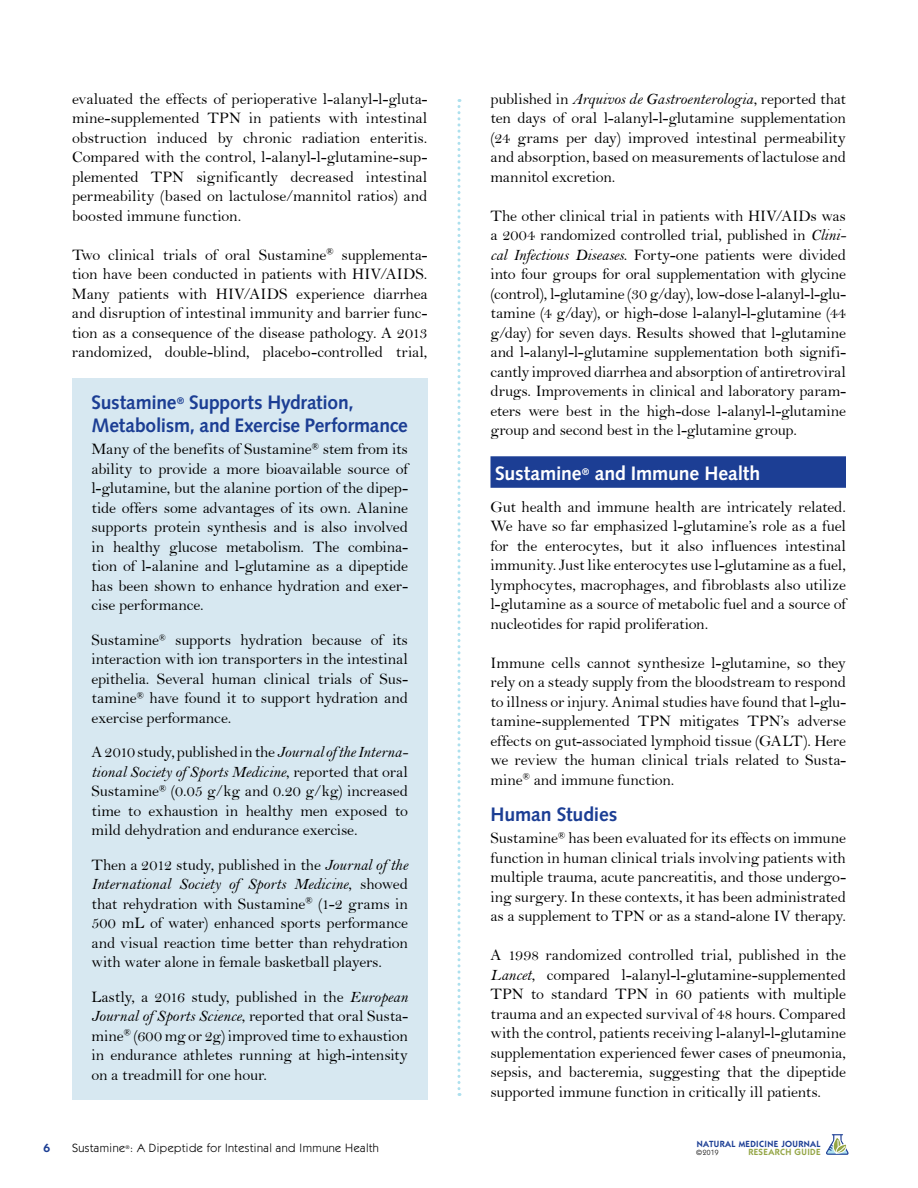
<style>
.page{position:relative;width:918px;height:1188px;background:#fff}
.page>*{position:absolute;margin:0;border:0;box-sizing:border-box;transform-origin:0 0}
.t1{font:700 19.5px/22.5px "Syntax";letter-spacing:-.01em;color:#1c3e94}
.t2{font:700 19.5px "Syntax";letter-spacing:-.01em;color:#fff}
.t3{font:16.2px/19.5px "Bell";letter-spacing:-.01em;color:#000;text-align:justify}
.t4{font:16.2px "Bell MT Italic";letter-spacing:-.005em;color:#000}
.t5{font:12px "Itc Kabel";letter-spacing:.04em;color:#000}
.t6{font:600 12px "Itc Kabel";color:#1c3e94}
.t7{font:600 9px "Itc Kabel";letter-spacing:.04em;color:#1c3e94}
.t8{font:600 9px "Itc Kabel";letter-spacing:.04em;color:#94a545}
.t9{font:7.5px "Itc Kabel";color:#000}
.t10{font:5.25px "Itc Kabel";color:#000}
.s1{font-family:"Bell MT Italic"}
.s2{font-family:"Bell"}
</style>
<div class="page">
<svg style="left:826px;top:1134px;width:23px;height:21px"></svg>
<svg style="left:457px;top:99px;width:3px;height:997px"></svg>
<div style="left:490px;top:456px;width:356px;height:32px;background:#1c3e94"></div>
<div style="left:72px;top:378px;width:355px;height:722px;background:#d7e8f1"></div>
<p class="t3" style="left:72px;top:89px;width:357px">evaluated the effects of perioperative l-alanyl-l-gluta&shy;mine-supplemented TPN in patients with intestinal obstruction induced by chronic radiation enteritis.<br>Compared with the control, l-alanyl-l-glutamine-sup&shy;plemented TPN significantly decreased intestinal permeability (based on lactulose/mannitol ratios) and boosted immune function.</p>
<p class="t3" style="left:72px;top:245px;width:357px">Two clinical trials of oral Sustamine<sup>®</sup> supplementa&shy;tion have been conducted in patients with HIV/AIDS.<br>Many patients with HIV/AIDS experience diarrhea and disruption of intestinal immunity and barrier func&shy;tion as a consequence of the disease pathology. A 2013 randomized, double-blind, placebo-controlled trial,</p>
<p class="t1" style="left:91px;top:391px;width:318px">Sustamine<sup>®</sup> Supports Hydration,<br>Metabolism, and Exercise Performance</p>
<p class="t3" style="left:91px;top:439px;width:320px">Many of the benefits of Sustamine<sup>®</sup> stem from its ability to provide a more bioavailable source of l-glutamine, but the alanine portion of the dipep&shy;tide offers some advantages of its own. Alanine supports protein synthesis and is also involved in healthy glucose metabolism. The combina&shy;tion of l-alanine and l-glutamine as a dipeptide has been shown to enhance hydration and exer&shy;cise performance.</p>
<p class="t3" style="left:91px;top:630px;width:318px">Sustamine<sup>®</sup> supports hydration because of its interaction with ion transporters in the intestinal epithelia. Several human clinical trials of Sus&shy;tamine<sup>®</sup> have found it to support hydration and exercise performance.</p>
<p class="t3" style="left:91px;top:742px;width:318px">A 2010 study, published in the <span class="s1">Journal of the Interna-</span></p>
<p class="t4" style="left:91px;top:762px;width:318px">tional Society of Sports Medicine<span class="s2">, reported that oral</span></p>
<p class="t3" style="left:91px;top:781px;width:318px">Sustamine<sup>®</sup> (0.05 g/kg and 0.20 g/kg) increased time to exhaustion in healthy men exposed to mild dehydration and endurance exercise.</p>
<p class="t3" style="left:91px;top:855px;width:318px">Then a 2012 study, published in the <span class="s1">Journal of the</span></p>
<p class="t4" style="left:91px;top:874px;width:318px">International Society of Sports Medicine<span class="s2">, showed</span></p>
<p class="t3" style="left:91px;top:894px;width:318px">that rehydration with Sustamine<sup>®</sup> (1-2 grams in 500 mL of water) enhanced sports performance and visual reaction time better than rehydration with water alone in female basketball players.</p>
<p class="t3" style="left:91px;top:987px;width:318px">Lastly, a 2016 study, published in the <span class="s1">European Journal of Sports Science</span>, reported that oral Susta&shy;mine<sup>®</sup> (600 mg or 2g) improved time to exhaustion in endurance athletes running at high-intensity on a treadmill for one hour.</p>
<p class="t4" style="left:490px;top:89px;width:357px"><span class="s2">published in</span> Arquivos de Gastroenterologia<span class="s2">, reported that</span></p>
<p class="t3" style="left:490px;top:108px;width:357px">ten days of oral l-alanyl-l-glutamine supplementation (24 grams per day) improved intestinal permeability and absorption, based on measurements of lactulose and mannitol excretion.</p>
<p class="t3" style="left:490px;top:206px;width:357px">The other clinical trial in patients with HIV/AIDs was a 2004 randomized controlled trial, published in <span class="s1">Clini&shy;cal Infectious Diseases</span>. Forty-one patients were divided into four groups for oral supplementation with glycine (control), l-glutamine (30 g/day), low-dose l-alanyl-l-glu&shy;tamine (4 g/day), or high-dose l-alanyl-l-glutamine (44 g/day) for seven days. Results showed that l-glutamine and l-alanyl-l-glutamine supplementation both signifi&shy;cantly improved diarrhea and absorption of antiretroviral drugs. Improvements in clinical and laboratory param&shy;eters were best in the high-dose l-alanyl-l-glutamine group and second best in the l-glutamine group.</p>
<p class="t2" style="left:495px;top:462px;width:267px">Sustamine<sup>®</sup> and Immune Health</p>
<p class="t3" style="left:490px;top:497px;width:359px">Gut health and immune health are intricately related.<br>We have so far emphasized l-glutamine’s role as a fuel for the enterocytes, but it also influences intestinal immunity. Just like enterocytes use l-glutamine as a fuel, lymphocytes, macrophages, and fibroblasts also utilize l-glutamine as a source of metabolic fuel and a source of nucleotides for rapid proliferation.</p>
<p class="t3" style="left:490px;top:653px;width:357px">Immune cells cannot synthesize l-glutamine, so they rely on a steady supply from the bloodstream to respond to illness or injury. Animal studies have found that l-glu&shy;tamine-supplemented TPN mitigates TPN’s adverse effects on gut-associated lymphoid tissue (GALT</p>
<p class="t3" style="left:491px;top:731px;width:357px;text-indent:312px">). Here we review the human clinical trials related to Susta&shy;mine<sup>®</sup> and immune function.</p>
<p class="t1" style="left:490px;top:803px;width:128px">Human Studies</p>
<p class="t3" style="left:490px;top:828px;width:357px">Sustamine<sup>®</sup> has been evaluated for its effects on immune function in human clinical trials involving patients with multiple trauma, acute pancreatitis, and those undergo&shy;ing surgery. In these contexts, it has been administrated as a supplement to TPN or as a stand-alone IV therapy.</p>
<p class="t3" style="left:491px;top:945px;width:357px">A 1998 randomized controlled trial, published in the <span class="s1">Lancet</span>, compared l-alanyl-l-glutamine-supplemented TPN to standard TPN in 60 patients with multiple trauma and an expected survival of 48 hours. Compared with the control, patients receiving l-alanyl-l-glutamine supplementation experienced fewer cases of pneumonia, sepsis, and bacteremia, suggesting that the dipeptide supported immune function in critically ill patients.</p>
<p class="t7" style="left:697px;top:1138px;width:125px">NATURAL MEDICINE JOURNAL</p>
<p class="t6" style="left:44px;top:1141px;width:8px">6</p>
<p class="t5" style="left:72px;top:1141px;width:308px">Sustamine : A Dipeptide for Intestinal and Immune Health</p>
<p class="t9" style="left:696px;top:1148px;width:24px">©2019</p>
<p class="t8" style="left:748px;top:1147px;width:74px">RESEARCH GUIDE</p>
<p class="t10" style="left:126px;top:1144px;width:6px">®</p>
</div>
